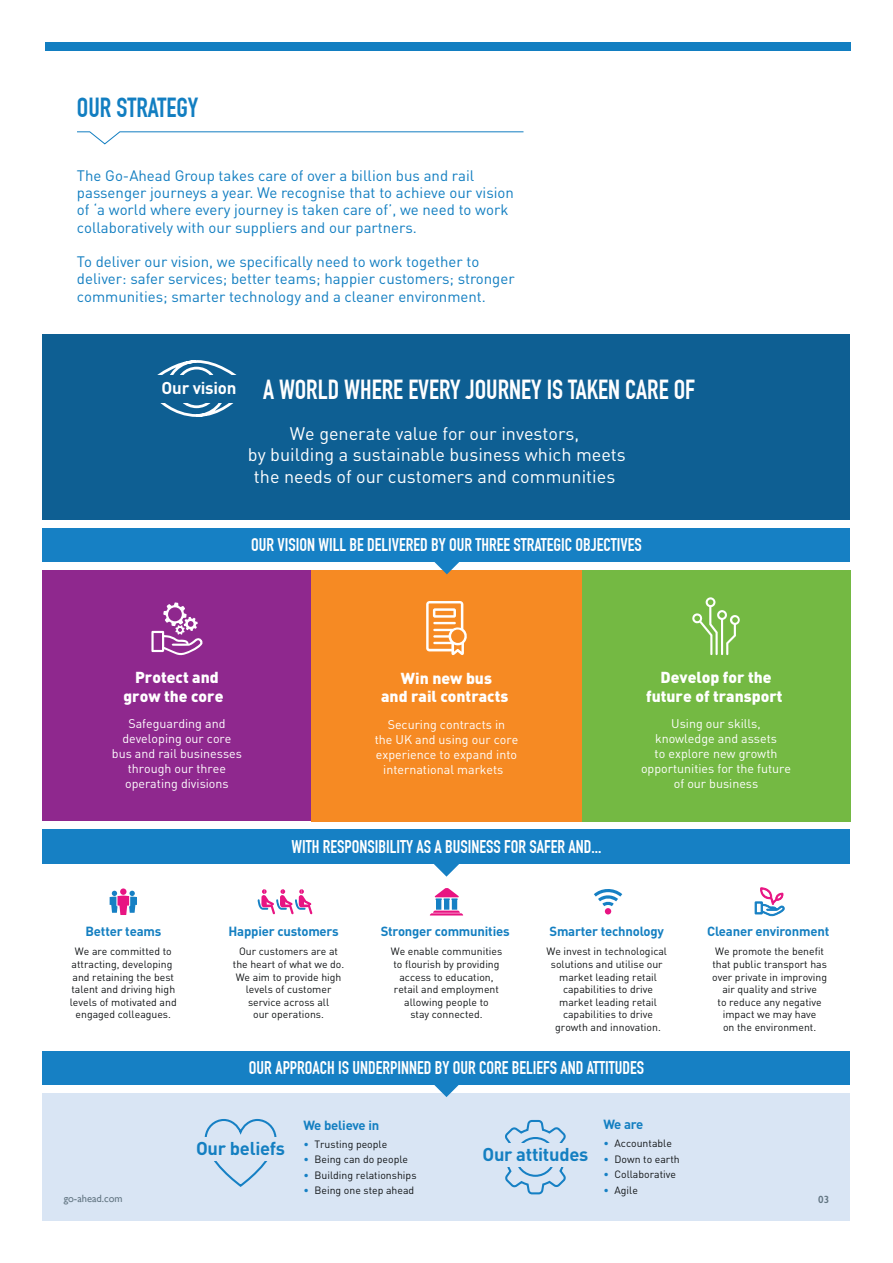
<style>
.page{position:relative;width:893px;height:1263px;background:#fff}
.page>*{position:absolute;margin:0;border:0;box-sizing:border-box;transform-origin:0 0}
.t1{font:700 27px "DIN Condensed";color:#fff}
.t2{font:700 27px "DIN Condensed";color:#127ec1}
.t3{font:700 18.3px "DIN Pro";letter-spacing:-.015em;color:#147fc1}
.t4{font:700 18px "DIN Condensed";color:#fff}
.t5{font:18px/21.6px "DIN Pro";color:#fff;text-align:center}
.t6{font:700 16.95px "DIN Pro";letter-spacing:-.015em;color:#fff}
.t7{font:900 15.75px/18.9px "DIN Pro";color:#fff;text-align:center}
.t8{font:15px/17.2px "DIN Pro";color:#127ec1}
.t9{font:700 13.05px "DIN Pro";letter-spacing:-.015em;color:#147fc1}
.t10{font:12.45px/15px "DIN Pro";color:#fff;text-align:center}
.t11{font:10.5px/12.6px "DIN Pro";color:#111416;text-align:center}
.t12{font:10.5px "Gill Sans";color:#637683}
.t13{font:600 10.5px "Gill Sans";color:#637683}
.s1{color:#1680c4}
</style>
<div class="page">
<div style="left:45px;top:43px;width:805px;height:8px;background:#127ec1"></div>
<div style="left:43px;top:334px;width:807px;height:186px;background:#0e5f93"></div>
<svg style="left:157px;top:360px;width:80px;height:57px"></svg>
<div style="left:176px;top:367px;width:42px;height:41px;border:3px solid #fff;border-radius:50%"></div>
<div style="left:148px;top:375px;width:98px;height:27px;background:#0e5f93"></div>
<div style="left:43px;top:1093px;width:807px;height:127px;background:#d9e5f4"></div>
<svg style="left:204px;top:1119px;width:73px;height:68px"></svg>
<div style="left:197px;top:1138px;width:86px;height:23px;background:#d9e5f4"></div>
<svg style="left:505px;top:1119px;width:61px;height:76px"></svg>
<div style="left:482px;top:1143px;width:101px;height:23px;background:#d9e5f4"></div>
<svg style="left:120px;top:888px;width:7px;height:7px"></svg>
<svg style="left:110px;top:891px;width:27px;height:24px"></svg>
<svg style="left:258px;top:889px;width:54px;height:25px"></svg>
<svg style="left:434px;top:888px;width:25px;height:12px"></svg>
<svg style="left:430px;top:910px;width:33px;height:5px"></svg>
<svg style="left:754px;top:887px;width:31px;height:30px"></svg>
<svg style="left:594px;top:889px;width:28px;height:7px"></svg>
<svg style="left:598px;top:894px;width:20px;height:7px"></svg>
<svg style="left:602px;top:901px;width:12px;height:5px"></svg>
<svg style="left:605px;top:908px;width:6px;height:6px"></svg>
<div style="left:43px;top:570px;width:268px;height:251px;background:#8f288e"></div>
<div style="left:311px;top:570px;width:271px;height:251px;background:#f68a23"></div>
<div style="left:582px;top:570px;width:268px;height:251px;background:#74b943"></div>
<svg style="left:426px;top:601px;width:41px;height:54px"></svg>
<svg style="left:692px;top:597px;width:48px;height:58px"></svg>
<svg style="left:151px;top:602px;width:51px;height:53px"></svg>
<svg style="left:434px;top:1084px;width:25px;height:13px"></svg>
<svg style="left:434px;top:864px;width:25px;height:13px"></svg>
<svg style="left:434px;top:562px;width:25px;height:12px"></svg>
<div style="left:43px;top:1051px;width:807px;height:33px;background:#1680c4"></div>
<div style="left:43px;top:528px;width:807px;height:34px;background:#1680c4"></div>
<div style="left:43px;top:830px;width:807px;height:34px;background:#1680c4"></div>
<svg style="left:77px;top:131px;width:447px;height:14px"></svg>
<h1 class="t2" style="left:77px;top:91px;width:123px">OUR STRATEGY</h1>
<p class="t8" style="left:77px;top:166px;width:438px">The Go-Ahead Group takes care of over a billion bus and rail passenger journeys a year. We recognise that to achieve our vision of ‘a world where every journey is taken care of’, we need to work collaboratively with our suppliers and our partners.</p>
<h3 class="t8" style="left:77px;top:252px;width:439px">To deliver our vision, we specifically need to work together to deliver: safer services; better teams; happier customers; stronger communities; smarter technology and a cleaner environment.</h3>
<h3 class="t6" style="left:162px;top:376px;width:76px">Our vision</h3>
<h1 class="t1" style="left:263px;top:373px;width:434px">A WORLD WHERE EVERY JOURNEY IS TAKEN CARE OF</h1>
<h3 class="t5" style="left:248px;top:422px;width:379px">We generate value for our investors,<br>by building a sustainable business which meets the needs of our customers and communities</h3>
<h3 class="t4" style="left:251px;top:534px;width:392px">OUR VISION WILL BE DELIVERED BY OUR THREE STRATEGIC OBJECTIVES</h3>
<h3 class="t7" style="left:123px;top:667px;width:102px">Protect and grow the core</h3>
<p class="t10" style="left:112px;top:716px;width:132px">Safeguarding and developing our core bus and rail businesses through our three operating divisions</p>
<h3 class="t7" style="left:381px;top:668px;width:129px">Win new bus<br>and rail contracts</h3>
<p class="t10" style="left:375px;top:716px;width:145px">Securing contracts in<br>the UK and using our core experience to expand into international markets</p>
<h3 class="t4" style="left:292px;top:836px;width:311px">WITH RESPONSIBILITY AS A BUSINESS FOR SAFER AND...</h3>
<h3 class="t7" style="left:646px;top:667px;width:138px">Develop for the future of transport</h3>
<p class="t10" style="left:641px;top:716px;width:151px">Using our skills, knowledge and assets<br>to explore new growth opportunities for the future of our business</p>
<p class="t9" style="left:86px;top:923px;width:77px">Better teams</p>
<p class="t11" style="left:70px;top:945px;width:108px">We are committed to attracting, developing and retaining the best talent and driving high levels of motivated and engaged colleagues.</p>
<p class="t9" style="left:229px;top:923px;width:112px">Happier customers</p>
<p class="t11" style="left:233px;top:945px;width:113px">Our customers are at the heart of what we do.<br>We aim to provide high levels of customer service across all<br>our operations.</p>
<p class="t9" style="left:381px;top:923px;width:130px">Stronger communities</p>
<p class="t11" style="left:391px;top:945px;width:113px">We enable communities to flourish by providing access to education, retail and employment allowing people to<br>stay connected.</p>
<p class="t9" style="left:549px;top:923px;width:116px">Smarter technology</p>
<p class="t11" style="left:546px;top:945px;width:122px">We invest in technological solutions and utilise our market leading retail capabilities to drive market leading retail capabilities to drive growth and innovation.</p>
<h3 class="t4" style="left:249px;top:1057px;width:396px">OUR APPROACH IS UNDERPINNED BY OUR CORE BELIEFS AND ATTITUDES</h3>
<p class="t9" style="left:707px;top:923px;width:124px">Cleaner environment</p>
<p class="t11" style="left:712px;top:945px;width:117px">We promote the benefit that public transport has over private in improving air quality and strive<br>to reduce any negative impact we may have<br>on the environment.</p>
<p class="t9" style="left:603px;top:1116px;width:42px">We are</p>
<p class="t11" style="left:603px;top:1136px;width:70px"><span class="s1">•</span> Accountable</p>
<p class="t11" style="left:603px;top:1152px;width:78px"><span class="s1">•</span> Down to earth</p>
<p class="t11" style="left:603px;top:1167px;width:74px"><span class="s1">•</span> Collaborative</p>
<p class="t11" style="left:603px;top:1183px;width:36px"><span class="s1">•</span> Agile</p>
<p class="t9" style="left:303px;top:1116px;width:78px">We believe in</p>
<p class="t11" style="left:303px;top:1137px;width:85px"><span class="s1">•</span> Trusting people</p>
<p class="t11" style="left:303px;top:1153px;width:106px"><span class="s1">•</span> Being can do people</p>
<p class="t11" style="left:303px;top:1168px;width:115px"><span class="s1">•</span> Building relationships</p>
<p class="t11" style="left:303px;top:1184px;width:112px"><span class="s1">•</span> Being one step ahead</p>
<h2 class="t3" style="left:196px;top:1136px;width:91px">Our beliefs</h2>
<h2 class="t3" style="left:482px;top:1142px;width:107px">Our attitudes</h2>
<p class="t12" style="left:64px;top:1192px;width:60px">go-ahead.com</p>
<p class="t13" style="left:818px;top:1193px;width:13px">03</p>
</div>
